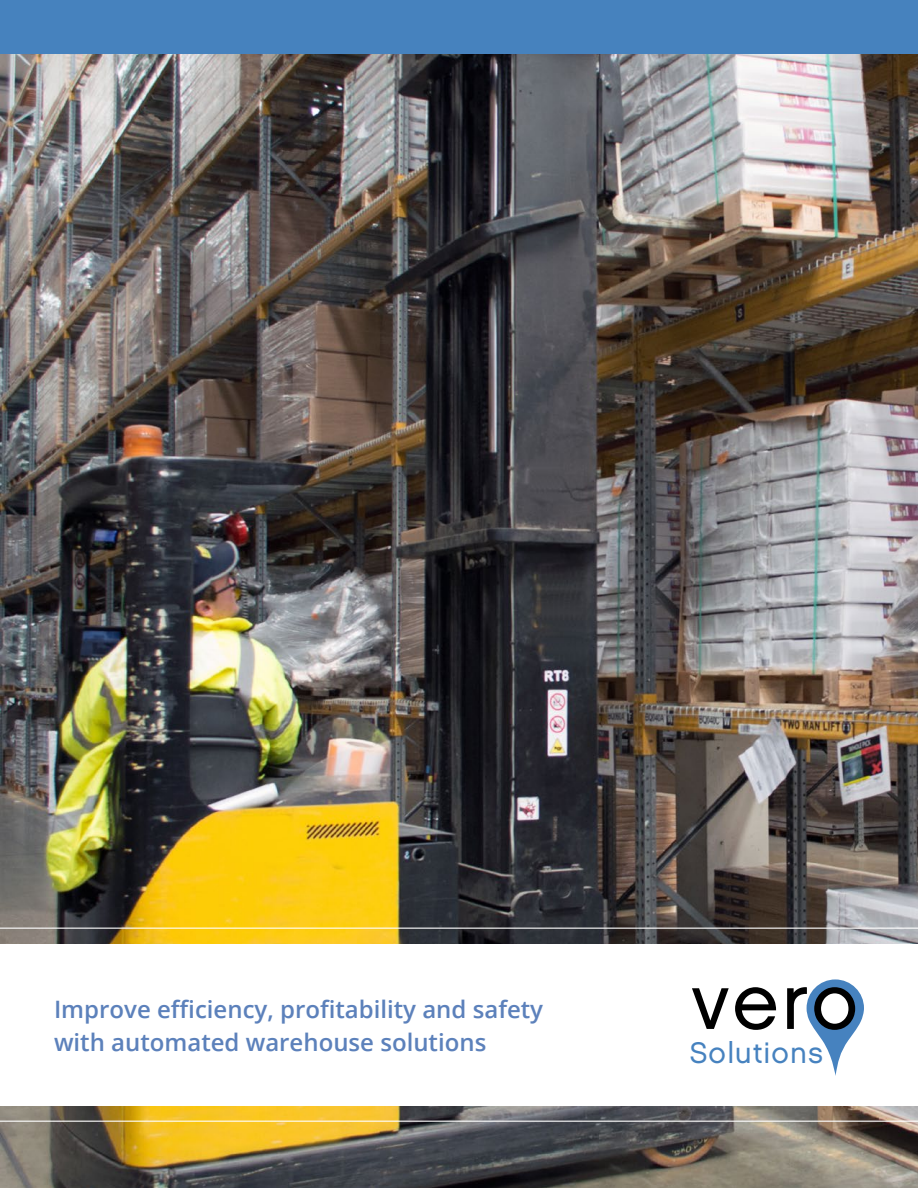
<style>
.page{position:relative;width:918px;height:1188px;background:#fff}
.page>*{position:absolute;margin:0;border:0;box-sizing:border-box;transform-origin:0 0}
.t1{font:79.05px "Chalet London Nineteen Sixty";color:#000}
.t2{font:29.55px "Chalet London Nineteen Sixty";letter-spacing:.04em;color:#4682bf}
.t3{font:600 24px/33px "Open Sans";color:#5c81bb}
</style>
<div class="page">
<img style="left:0;top:53px;width:918px;height:1135px">
<div style="left:0;top:944px;width:918px;height:161px;background:#fff"></div>
<svg style="left:807px;top:979px;width:57px;height:97px"></svg>
<div style="left:0;top:0;width:918px;height:53px;background:#4682be"></div>
<hr style="left:0;top:928px;width:918px;height:1px;background:#fff">
<hr style="left:0;top:1121px;width:918px;height:1px;background:#fff">
<p class="t3" style="left:54px;top:993px;width:491px">Improve efficiency, profitability and safety with automated warehouse solutions</p>
<h1 class="t1" style="left:691px;top:953px;width:168px">vero</h1>
<p class="t2" style="left:690px;top:1034px;width:135px">Solutions</p>
</div>
